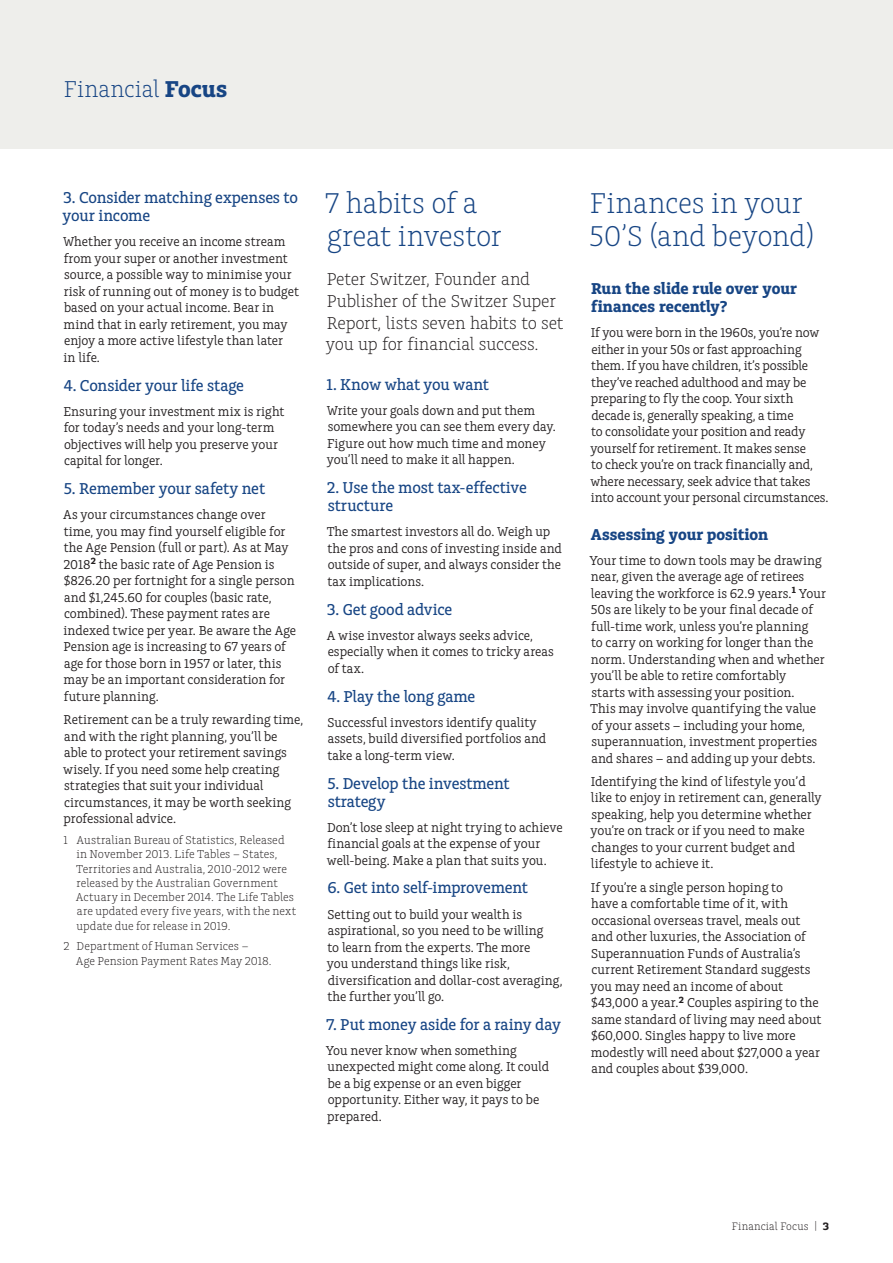
<style>
.page{position:relative;width:893px;height:1263px;background:#fff}
.page>*{position:absolute;margin:0;border:0;box-sizing:border-box;transform-origin:0 0}
.A4_Story_title{font:300 30px/33px "Charlie Std";letter-spacing:-.01em;color:#174584}
.A4_Title__cont{font:300 24px "Charlie Std";letter-spacing:.005em;color:#174584}
.A4_Intro_paragraph{font:300 18px/21.8px "Charlie Std";letter-spacing:-.01em;color:#231f20}
.A4_Sub_Heading_2{font:500 16.5px/18px "Charlie Std";letter-spacing:-.01em;color:#174584}
.A4_Sub_Heading_1{font:700 16.5px/18px "Charlie Std";color:#174584}
.A4_Body_Copy{font:13.5px/16.5px "Charlie Std";color:#231f20}
.A4_Footnote{font:300 12px/14.2px "Charlie Std";letter-spacing:.005em;color:#231f20}
.t1{font:300 11.25px "Charlie Std";letter-spacing:.015em;color:#231f20}
.s1{font-weight:700}
</style>
<div class="page">
<div style="left:0;top:0;width:893px;height:149px;background:#eeeeeb"></div>
<p class="A4_Title__cont" style="left:64px;top:75px;width:165px">Financial <span class="s1">Focus</span></p>
<p class="A4_Sub_Heading_2" style="left:63px;top:189px;width:237px">3. Consider matching expenses to your income</p>
<p class="A4_Body_Copy" style="left:63px;top:234px;width:237px">Whether you receive an income stream from your super or another investment source, a possible way to minimise your risk of running out of money is to budget based on your actual income. Bear in mind that in early retirement, you may enjoy a more active lifestyle than later<br>in life.</p>
<p class="A4_Sub_Heading_2" style="left:64px;top:377px;width:182px">4. Consider your life stage</p>
<p class="A4_Body_Copy" style="left:63px;top:403px;width:222px">Ensuring your investment mix is right for today’s needs and your long-term objectives will help you preserve your capital for longer.</p>
<p class="A4_Sub_Heading_2" style="left:64px;top:480px;width:203px">5. Remember your safety net</p>
<p class="A4_Body_Copy" style="left:63px;top:507px;width:234px">As your circumstances change over time, you may find yourself eligible for the Age Pension (full or part). As at May 2018<sup>2</sup> the basic rate of Age Pension is $826.20 per fortnight for a single person and $1,245.60 for couples (basic rate, combined). These payment rates are indexed twice per year. Be aware the Age Pension age is increasing to 67 years of age for those born in 1957 or later, this may be an important consideration for future planning.</p>
<p class="A4_Body_Copy" style="left:63px;top:711px;width:241px">Retirement can be a truly rewarding time, and with the right planning, you’ll be able to protect your retirement savings wisely. If you need some help creating strategies that suit your individual circumstances, it may be worth seeking professional advice.</p>
<p class="A4_Footnote" style="left:76px;top:833px;width:222px;text-indent:-12px">1 Australian Bureau of Statistics, Released in November 2013. Life Tables – States, Territories and Australia, 2010-2012 were released by the Australian Government Actuary in December 2014. The Life Tables are updated every five years, with the next update due for release in 2019.</p>
<p class="A4_Footnote" style="left:76px;top:939px;width:197px;text-indent:-12px">2 Department of Human Services –<br>Age Pension Payment Rates May 2018.</p>
<p class="A4_Story_title" style="left:325px;top:187px;width:178px">7 habits of a great investor</p>
<p class="A4_Intro_paragraph" style="left:326px;top:268px;width:239px">Peter Switzer, Founder and<br>Publisher of the Switzer Super<br>Report, lists seven habits to set you up for financial success.</p>
<p class="A4_Sub_Heading_2" style="left:326px;top:375px;width:164px">1. Know what you want</p>
<p class="A4_Body_Copy" style="left:327px;top:402px;width:231px">Write your goals down and put them somewhere you can see them every day.<br>Figure out how much time and money you’ll need to make it all happen.</p>
<p class="A4_Sub_Heading_2" style="left:327px;top:479px;width:202px">2. Use the most tax-effective structure</p>
<p class="A4_Body_Copy" style="left:327px;top:523px;width:237px">The smartest investors all do. Weigh up the pros and cons of investing inside and outside of super, and always consider the tax implications.</p>
<p class="A4_Sub_Heading_2" style="left:327px;top:600px;width:127px">3. Get good advice</p>
<p class="A4_Body_Copy" style="left:327px;top:627px;width:228px">A wise investor always seeks advice, especially when it comes to tricky areas of tax.</p>
<p class="A4_Sub_Heading_2" style="left:327px;top:687px;width:149px">4. Play the long game</p>
<p class="A4_Body_Copy" style="left:327px;top:714px;width:220px">Successful investors identify quality assets, build diversified portfolios and take a long-term view.</p>
<p class="A4_Sub_Heading_2" style="left:327px;top:774px;width:184px">5. Develop the investment strategy</p>
<p class="A4_Body_Copy" style="left:327px;top:819px;width:237px">Don’t lose sleep at night trying to achieve financial goals at the expense of your well-being. Make a plan that suits you.</p>
<p class="A4_Sub_Heading_2" style="left:327px;top:879px;width:202px">6. Get into self-improvement</p>
<p class="A4_Body_Copy" style="left:327px;top:906px;width:237px">Setting out to build your wealth is aspirational, so you need to be willing<br>to learn from the experts. The more<br>you understand things like risk, diversification and dollar-cost averaging, the further you’ll go.</p>
<p class="A4_Sub_Heading_2" style="left:326px;top:1016px;width:236px">7. Put money aside for a rainy day</p>
<p class="A4_Body_Copy" style="left:326px;top:1042px;width:225px">You never know when something unexpected might come along. It could be a big expense or an even bigger opportunity. Either way, it pays to be prepared.</p>
<p class="A4_Story_title" style="left:589px;top:187px;width:227px">Finances in your<br>50’S (and beyond)</p>
<p class="A4_Sub_Heading_1" style="left:591px;top:280px;width:208px">Run the slide rule over your finances recently?</p>
<p class="A4_Body_Copy" style="left:590px;top:324px;width:240px">If you were born in the 1960s, you’re now either in your 50s or fast approaching them. If you have children, it’s possible they’ve reached adulthood and may be preparing to fly the coop. Your sixth decade is, generally speaking, a time<br>to consolidate your position and ready yourself for retirement. It makes sense<br>to check you’re on track financially and, where necessary, seek advice that takes into account your personal circumstances.</p>
<p class="A4_Sub_Heading_1" style="left:591px;top:525px;width:179px">Assessing your position</p>
<p class="A4_Body_Copy" style="left:589px;top:552px;width:238px">Your time to down tools may be drawing near, given the average age of retirees leaving the workforce is 62.9 years.<sup>1</sup> Your 50s are likely to be your final decade of full-time work, unless you’re planning<br>to carry on working for longer than the norm. Understanding when and whether you’ll be able to retire comfortably<br>starts with assessing your position.<br>This may involve quantifying the value of your assets – including your home, superannuation, investment properties and shares – and adding up your debts.</p>
<p class="A4_Body_Copy" style="left:590px;top:773px;width:233px">Identifying the kind of lifestyle you’d like to enjoy in retirement can, generally speaking, help you determine whether you’re on track or if you need to make changes to your current budget and lifestyle to achieve it.</p>
<p class="A4_Body_Copy" style="left:590px;top:879px;width:232px">If you’re a single person hoping to<br>have a comfortable time of it, with occasional overseas travel, meals out and other luxuries, the Association of Superannuation Funds of Australia’s current Retirement Standard suggests you may need an income of about $43,000 a year.<sup>2</sup> Couples aspiring to the same standard of living may need about $60,000. Singles happy to live more modestly will need about $27,000 a year and couples about $39,000.</p>
<p class="t1" style="left:732px;top:1220px;width:99px">Financial Focus | <span class="s1">3</span></p>
</div>
